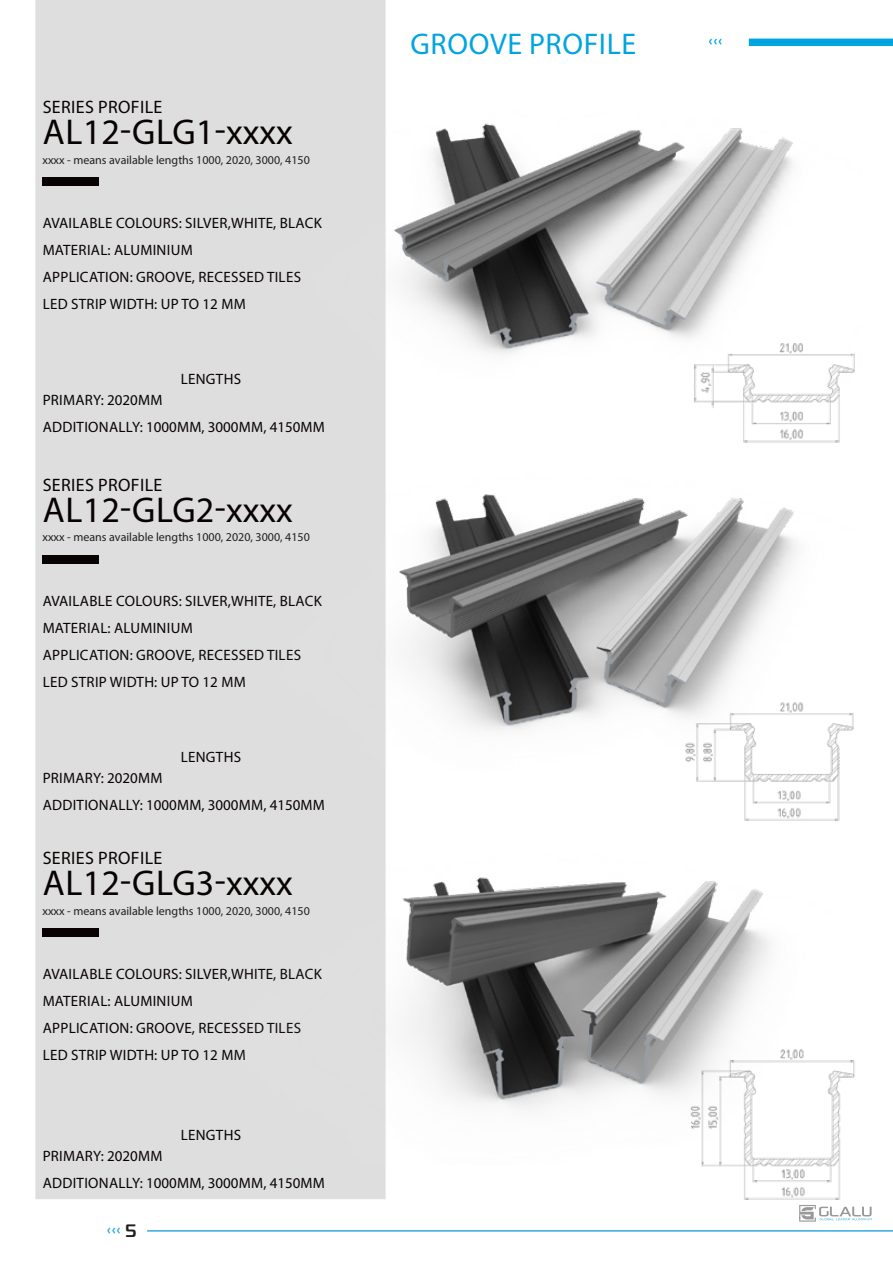
<style>
.page{position:relative;width:893px;height:1263px;background:#fff}
.page>*{position:absolute;margin:0;border:0;box-sizing:border-box;transform-origin:0 0}
.t1{font:36px "Myriad Pro";color:#080302}
.t2{font:30px "Myriad Pro";letter-spacing:.02em;color:#00a4e0}
.t3{font:18px "Myriad Pro";letter-spacing:.02em;color:#080302}
.t4{font:15px "Myriad Pro";letter-spacing:.02em;color:#080302}
.t5{font:12px "Myriad Pro";color:#231f20}
.t6{font:500 12px "Magistral";color:#24aae1}
.t7{font:500 12px "Magistral";color:#00a4e0}
.s1{font-size:18px;color:#231f20}
</style>
<div class="page">
<hr style="left:147px;top:1230px;width:746px;height:1px;background:#36a8e0">
<svg style="left:799px;top:1206px;width:73px;height:15px"></svg>
<div style="left:35px;top:0;width:351px;height:1199px;background:#dedede"></div>
<div style="left:749px;top:39px;width:144px;height:7px;background:#00a4e0"></div>
<div style="left:42px;top:177px;width:57px;height:8px;background:#080302"></div>
<div style="left:42px;top:555px;width:57px;height:8px;background:#080302"></div>
<div style="left:42px;top:928px;width:57px;height:8px;background:#080302"></div>
<img style="left:220px;top:49px;width:573px;height:364px">
<img style="left:220px;top:428px;width:577px;height:364px">
<img style="left:236px;top:829px;width:534px;height:335px">
<img style="left:693px;top:342px;width:162px;height:103px">
<img style="left:676px;top:668px;width:178px;height:185px">
<img style="left:678px;top:1030px;width:186px;height:186px">
<p class="t3" style="left:43px;top:96px;width:121px">SERIES PROFILE</p>
<p class="t1" style="left:43px;top:110px;width:251px">AL12-GLG1-xxxx</p>
<p class="t5" style="left:43px;top:153px;width:269px">xxxx - means available lengths 1000, 2020, 3000, 4150</p>
<p class="t4" style="left:43px;top:213px;width:281px">AVAILABLE COLOURS: SILVER,WHITE, BLACK</p>
<p class="t4" style="left:43px;top:240px;width:152px">MATERIAL: ALUMINIUM</p>
<p class="t4" style="left:43px;top:267px;width:260px">APPLICATION: GROOVE, RECESSED TILES</p>
<p class="t4" style="left:43px;top:294px;width:205px">LED STRIP WIDTH: UP TO 12 MM</p>
<p class="t4" style="left:181px;top:369px;width:62px">LENGTHS</p>
<p class="t4" style="left:43px;top:390px;width:121px">PRIMARY: 2020MM</p>
<p class="t4" style="left:43px;top:417px;width:284px">ADDITIONALLY: 1000MM, 3000MM, 4150MM</p>
<p class="t3" style="left:43px;top:474px;width:121px">SERIES PROFILE</p>
<p class="t1" style="left:43px;top:488px;width:251px">AL12-GLG2-xxxx</p>
<p class="t5" style="left:43px;top:530px;width:269px">xxxx - means available lengths 1000, 2020, 3000, 4150</p>
<p class="t4" style="left:43px;top:591px;width:281px">AVAILABLE COLOURS: SILVER,WHITE, BLACK</p>
<p class="t4" style="left:43px;top:618px;width:152px">MATERIAL: ALUMINIUM</p>
<p class="t4" style="left:43px;top:645px;width:260px">APPLICATION: GROOVE, RECESSED TILES</p>
<p class="t4" style="left:43px;top:672px;width:205px">LED STRIP WIDTH: UP TO 12 MM</p>
<p class="t4" style="left:181px;top:748px;width:62px">LENGTHS</p>
<p class="t4" style="left:43px;top:769px;width:121px">PRIMARY: 2020MM</p>
<p class="t4" style="left:43px;top:796px;width:284px">ADDITIONALLY: 1000MM, 3000MM, 4150MM</p>
<p class="t3" style="left:43px;top:847px;width:121px">SERIES PROFILE</p>
<p class="t1" style="left:43px;top:861px;width:251px">AL12-GLG3-xxxx</p>
<p class="t5" style="left:43px;top:903px;width:269px">xxxx - means available lengths 1000, 2020, 3000, 4150</p>
<p class="t4" style="left:43px;top:964px;width:281px">AVAILABLE COLOURS: SILVER,WHITE, BLACK</p>
<p class="t4" style="left:43px;top:991px;width:152px">MATERIAL: ALUMINIUM</p>
<p class="t4" style="left:43px;top:1018px;width:260px">APPLICATION: GROOVE, RECESSED TILES</p>
<p class="t4" style="left:43px;top:1045px;width:205px">LED STRIP WIDTH: UP TO 12 MM</p>
<p class="t4" style="left:181px;top:1126px;width:62px">LENGTHS</p>
<p class="t4" style="left:43px;top:1147px;width:121px">PRIMARY: 2020MM</p>
<p class="t4" style="left:43px;top:1174px;width:284px">ADDITIONALLY: 1000MM, 3000MM, 4150MM</p>
<p class="t6" style="left:107px;top:1222px;width:31px">‹‹‹ <span class="s1">5</span></p>
<p class="t2" style="left:411px;top:26px;width:227px">GROOVE PROFILE</p>
<p class="t7" style="left:709px;top:34px;width:15px">‹‹‹</p>
</div>
